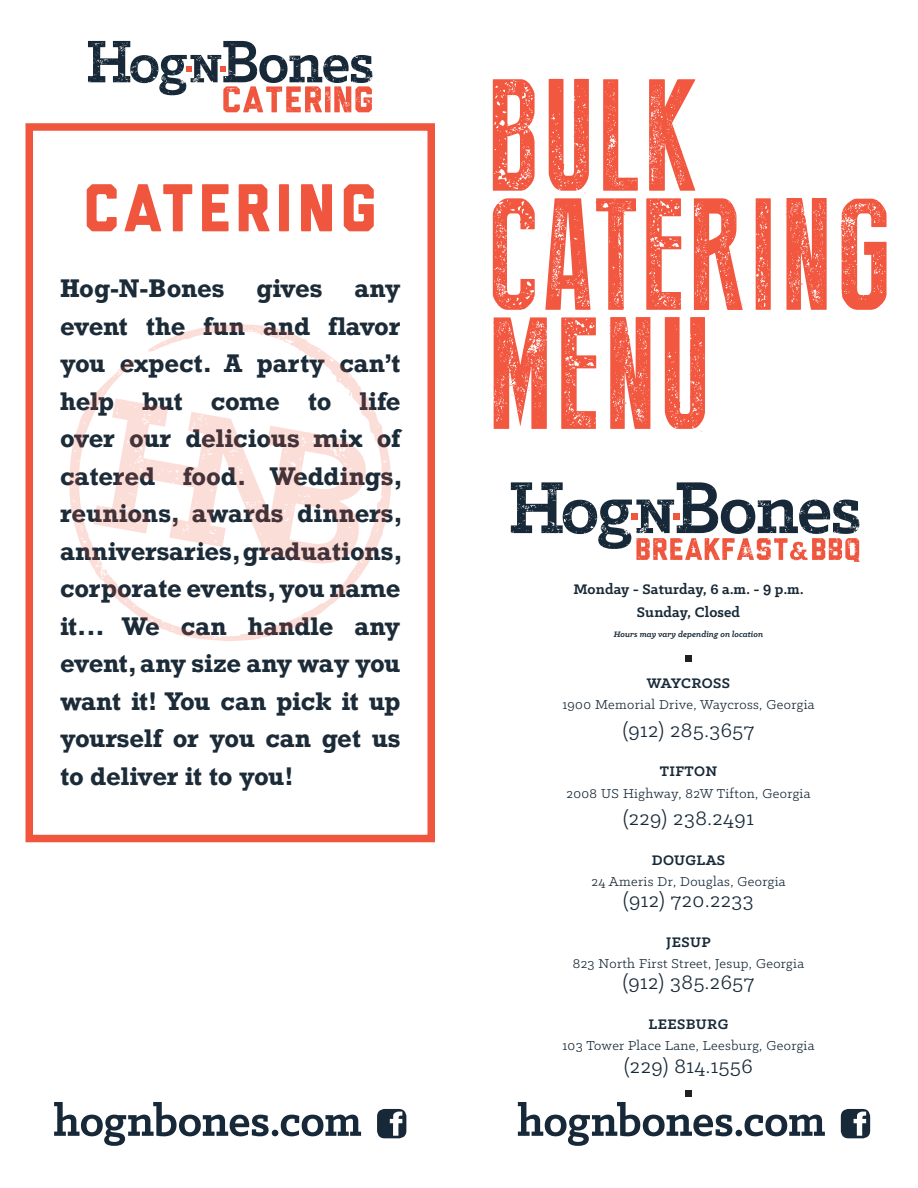
<style>
.page{position:relative;width:918px;height:1188px;background:#fff}
.page>*{position:absolute;margin:0;border:0;box-sizing:border-box;transform-origin:0 0}
.t1{font:158.85px/119.1px "Press Style";letter-spacing:.01em;color:#f25740}
.t2{font:800 67.5px "Liberator";letter-spacing:.075em;color:#f0553e}
.t3{font:700 24px/37.5px "Rockwell";letter-spacing:-.015em;color:#1c2b38;text-align:justify}
.t4{font:22.35px "Klinic Slab";letter-spacing:.025em;color:#172938}
.t5{font:700 15.75px/23px "Klinic Slab";letter-spacing:.015em;color:#172938;text-align:center}
.t6{font:14.55px "Klinic Slab";letter-spacing:.025em;color:#172938}
.t7{font:italic 700 9px "Klinic Slab";letter-spacing:.01em;color:#172938}
.s1{font-size:17.25px}
</style>
<div class="page">
<svg style="left:25px;top:123px;width:410px;height:720px"></svg>
<svg style="left:518px;top:1102px;width:307px;height:44px"></svg>
<svg style="left:54px;top:1102px;width:307px;height:44px"></svg>
<svg style="left:841px;top:1109px;width:29px;height:29px"></svg>
<svg style="left:377px;top:1109px;width:29px;height:29px"></svg>
<svg style="left:511px;top:482px;width:349px;height:80px"></svg>
<svg style="left:69px;top:324px;width:323px;height:317px"></svg>
<svg style="left:93px;top:398px;width:276px;height:169px"></svg>
<svg style="left:88px;top:41px;width:285px;height:71px"></svg>
<div style="left:685px;top:655px;width:7px;height:6px;background:#231f20"></div>
<div style="left:685px;top:1090px;width:7px;height:6px;background:#231f20"></div>
<p class="t2" style="left:84px;top:184px;width:295px">CATERING</p>
<p class="t3" style="left:60px;top:270px;width:166px">Hog-N-Bones</p>
<p class="t3" style="left:256px;top:270px;width:68px">gives</p>
<p class="t3" style="left:60px;top:270px;width:344px;text-indent:295px">any event the fun and flavor you expect. A party can’t help but come to life over our delicious mix of catered food. Weddings, reunions, awards dinners, anniversaries, graduations, corporate events, you name it... We can handle any event, any size any way you want it! You can pick it up yourself or you can get us to deliver it to you!</p>
<p class="t1" style="left:486px;top:80px;width:406px">BULK<br>CATERING<br>MENU</p>
<p class="t5" style="left:573px;top:577px;width:232px">Monday - Saturday, 6 a.m. - <span class="s1">9</span> p.m.<br>Sunday, Closed</p>
<p class="t7" style="left:614px;top:629px;width:151px">Hours may vary depending on location</p>
<p class="t5" style="left:647px;top:671px;width:85px">WAYCROSS</p>
<p class="t6" style="left:562px;top:696px;width:254px">1900 Memorial Drive, Waycross, Georgia</p>
<p class="t4" style="left:623px;top:716px;width:133px">(912) 285.3657</p>
<p class="t5" style="left:660px;top:760px;width:59px">TIFTON</p>
<p class="t6" style="left:566px;top:784px;width:246px">2008 US Highway, 82W Tifton, Georgia</p>
<p class="t4" style="left:623px;top:804px;width:132px">(229) 238.2491</p>
<p class="t5" style="left:652px;top:848px;width:75px">DOUGLAS</p>
<p class="t6" style="left:591px;top:872px;width:196px">24 Ameris Dr, Douglas, Georgia</p>
<p class="t4" style="left:623px;top:886px;width:132px">(912) 720.2233</p>
<p class="t5" style="left:666px;top:930px;width:46px">JESUP</p>
<p class="t6" style="left:573px;top:954px;width:233px">823 North First Street, Jesup, Georgia</p>
<p class="t4" style="left:623px;top:968px;width:133px">(912) 385.2657</p>
<p class="t5" style="left:649px;top:1012px;width:81px">LEESBURG</p>
<p class="t6" style="left:562px;top:1036px;width:254px">103 Tower Place Lane, Leesburg, Georgia</p>
<p class="t4" style="left:624px;top:1052px;width:130px">(229) 814.1556</p>
</div>
